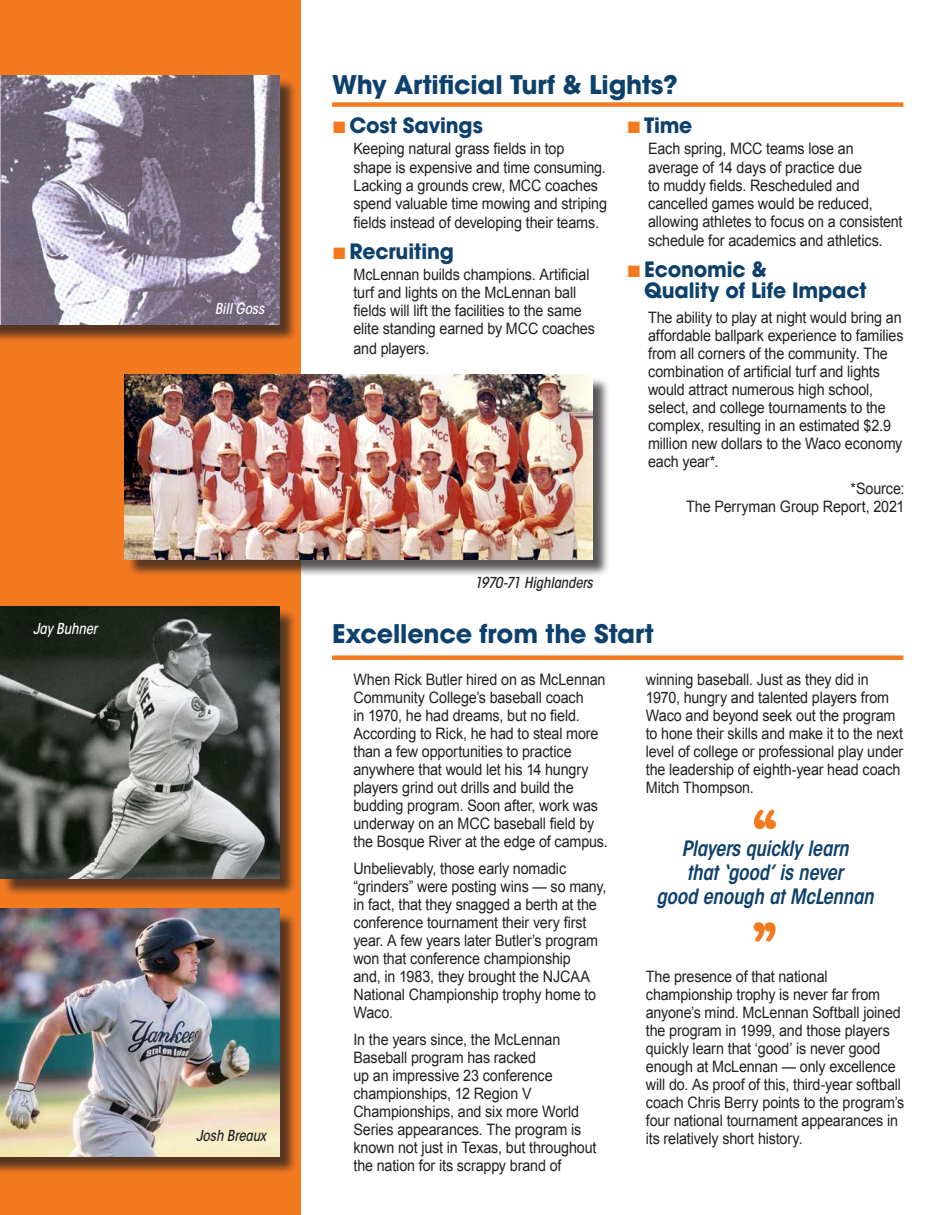
<style>
.page{position:relative;width:945px;height:1215px;background:#fff}
.page>*{position:absolute;margin:0;border:0;box-sizing:border-box;transform-origin:0 0}
.t1{font:600 63px "American Typewriter";color:#f47a20}
.t2{font:700 25.5px "ITC Avant Garde Pro";letter-spacing:-.01em;color:#0d406b}
.t3{font:700 21px/20.7px "ITC Avant Garde Pro";letter-spacing:-.005em;color:#0d406b}
.t4{font:italic 600 condensed 21px/24px "ITC Avant Garde Std";letter-spacing:-.015em;color:#0d406b;text-align:center}
.t5{font:15.75px/18px "Arial";letter-spacing:-.01em;color:#231f20;scale:.91 1}
.t6{font:italic 500 condensed 15px "ITC Avant Garde Std";letter-spacing:-.01em;color:#231f20}
.t7{font:italic 500 condensed 15px "ITC Avant Garde Std";letter-spacing:-.01em;color:#fff}
.s1{color:#f47a20}
</style>
<div class="page">
<div style="left:332px;top:102px;width:571px;height:5px;background:#f47a20"></div>
<div style="left:332px;top:655px;width:571px;height:5px;background:#f47a20"></div>
<div style="left:0;top:0;width:301px;height:1215px;background:#f47a20"></div>
<div style="left:0;top:77px;width:298px;height:267px;background:#231f20;opacity:.75"></div>
<img style="left:0;top:75px;width:279px;height:250px">
<div style="left:127px;top:377px;width:482px;height:200px;background:#231f20;opacity:.75"></div>
<img style="left:125px;top:375px;width:467px;height:184px">
<div style="left:2px;top:609px;width:296px;height:288px;background:#231f20;opacity:.75"></div>
<img style="left:0;top:606px;width:279px;height:272px">
<div style="left:0;top:911px;width:298px;height:264px;background:#231f20;opacity:.75"></div>
<img style="left:0;top:909px;width:279px;height:247px">
<p class="t7" style="left:33px;top:619px;width:66px">Jay Buhner</p>
<p class="t7" style="left:215px;top:299px;width:51px">Bill Goss</p>
<p class="t6" style="left:196px;top:1126px;width:72px">Josh Breaux</p>
<p class="t2" style="left:332px;top:67px;width:347px">Why Artificial Turf &amp; Lights?</p>
<p class="t3" style="left:333px;top:115px;width:151px"><span class="s1">■</span> Cost Savings</p>
<p class="t5" style="left:353px;top:140px;width:280px">Keeping natural grass fields in top<br>shape is expensive and time consuming.<br>Lacking a grounds crew, MCC coaches spend valuable time mowing and striping</p>
<p class="t5" style="left:353px;top:214px;width:271px">fields instead of developing their teams.</p>
<p class="t3" style="left:333px;top:241px;width:122px"><span class="s1">■</span> Recruiting</p>
<p class="t5" style="left:353px;top:266px;width:267px">McLennan builds champions. Artificial turf and lights on the McLennan ball fields will lift the facilities to the same elite standing earned by MCC coaches</p>
<p class="t5" style="left:353px;top:339px;width:85px">and players.</p>
<p class="t3" style="left:628px;top:115px;width:66px"><span class="s1">■</span> Time</p>
<p class="t5" style="left:648px;top:140px;width:281px">Each spring, MCC teams lose an average of 14 days of practice due<br>to muddy fields. Rescheduled and cancelled games would be reduced, allowing athletes to focus on a consistent</p>
<p class="t5" style="left:648px;top:232px;width:259px">schedule for academics and athletics.</p>
<p class="t3" style="left:644px;top:259px;width:224px;text-indent:-16px"><span class="s1">■</span> Economic &amp;<br>Quality of Life Impact</p>
<p class="t5" style="left:648px;top:309px;width:282px">The ability to play at night would bring an affordable ballpark experience to families from all corners of the community. The combination of artificial turf and lights would attract numerous high school, select, and college tournaments to the complex, resulting in an estimated $2.9 million new dollars to the Waco economy each year*.</p>
<p class="t5" style="left:686px;top:480px;width:241px;text-align:right">*Source:<br>The Perryman Group Report, 2021</p>
<p class="t6" style="left:474px;top:573px;width:120px">1970-71 Highlanders</p>
<p class="t2" style="left:332px;top:617px;width:323px">Excellence from the Start</p>
<p class="t5" style="left:353px;top:670px;width:281px">When Rick Butler hired on as McLennan Community College’s baseball coach<br>in 1970, he had dreams, but no field.<br>According to Rick, he had to steal more than a few opportunities to practice anywhere that would let his 14 hungry players grind out drills and build the budding program. Soon after, work was underway on an MCC baseball field by the Bosque River at the edge of campus.</p>
<p class="t5" style="left:353px;top:859px;width:280px">Unbelievably, those early nomadic “grinders” were posting wins — so many, in fact, that they snagged a berth at the conference tournament their very first year. A few years later Butler’s program won that conference championship<br>and, in 1983, they brought the NJCAA National Championship trophy home to Waco.</p>
<p class="t5" style="left:353px;top:1030px;width:269px">In the years since, the McLennan<br>Baseball program has racked<br>up an impressive 23 conference championships, 12 Region V<br>Championships, and six more World<br>Series appearances. The program is known not just in Texas, but throughout the nation for its scrappy brand of</p>
<p class="t5" style="left:646px;top:670px;width:284px">winning baseball. Just as they did in 1970, hungry and talented players from Waco and beyond seek out the program to hone their skills and make it to the next level of college or professional play under the leadership of eighth-year head coach Mitch Thompson.</p>
<h1 class="t1" style="left:751px;top:785px;width:29px">“</h1>
<p class="t4" style="left:657px;top:837px;width:219px">Players quickly learn<br>that ‘good’ is never<br>good enough at McLennan</p>
<p class="t1" style="left:751px;top:897px;width:29px">”</p>
<p class="t5" style="left:646px;top:967px;width:286px">The presence of that national championship trophy is never far from anyone’s mind. McLennan Softball joined the program in 1999, and those players quickly learn that ‘good’ is never good enough at McLennan — only excellence will do. As proof of this, third-year softball coach Chris Berry points to the program’s four national tournament appearances in its relatively short history.</p>
</div>
